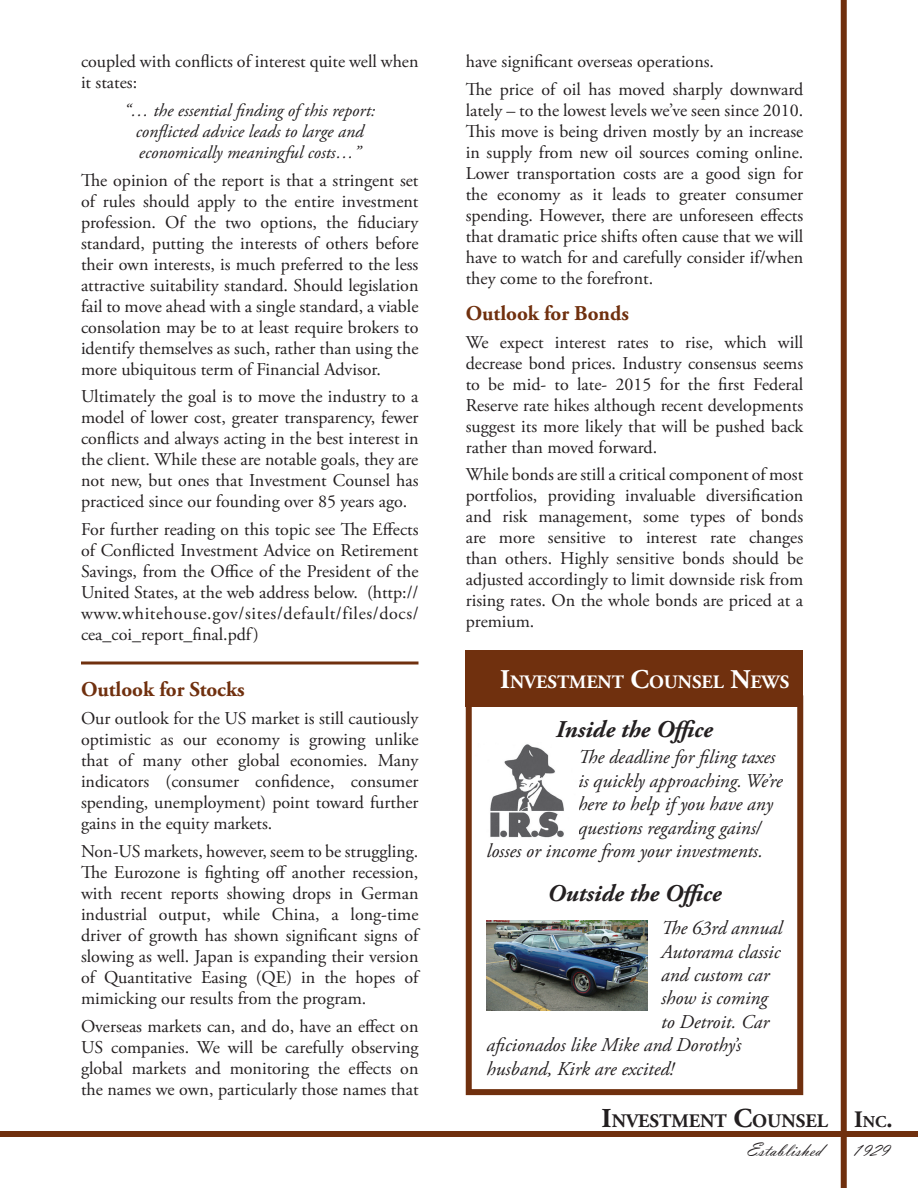
<style>
.page{position:relative;width:918px;height:1188px;background:#fff}
.page>*{position:absolute;margin:0;border:0;box-sizing:border-box;transform-origin:0 0}
.t1{font:italic 700 24px "Adobe Garamond Pro";color:#231f20}
.t2{font:700 21px "Adobe Garamond Pro";color:#70300e}
.t3{font:19.8px "Vladimir Script";color:#231f20}
.t4{font:italic 19.5px "Adobe Garamond Pro";color:#231f20}
.t5{font:700 19.05px "Adobe Garamond Pro";color:#231f20}
.t6{font:700 18.9px "Adobe Garamond Pro";color:#fff}
.t7{font:18px/21px "Adobe Garamond Pro";color:#231f20;text-align:justify}
.t8{font:italic 18px/21px "Adobe Garamond Pro";color:#231f20;text-align:center}
.s1{font-size:27px}
.s2{font-size:27.3px}
.s3{font-size:23.55px}
.s4{font-size:16.5px}
</style>
<div class="page">
<div style="left:841px;top:0;width:6px;height:1188px;background:#70300e"></div>
<div style="left:0;top:1131px;width:918px;height:6px;background:#70300e"></div>
<div style="left:466px;top:695px;width:337px;height:400px;border:6px solid #70300e"></div>
<div style="left:466px;top:650px;width:337px;height:56px;background:#70300e"></div>
<img style="left:487px;top:920px;width:161px;height:91px">
<img style="left:490px;top:744px;width:74px;height:94px">
<hr style="left:81px;top:662px;width:337px;height:3px;background:#70300e">
<p class="t7" style="left:81px;top:51px;width:339px">coupled with conflicts of interest quite well when it states:</p>
<p class="t8" style="left:124px;top:100px;width:253px">“… the essential finding of this report: conflicted advice leads to large and economically meaningful costs…”</p>
<p class="t7" style="left:81px;top:170px;width:339px">The opinion of the report is that a stringent set of rules should apply to the entire investment profession. Of the two options, the fiduciary standard, putting the interests of others before their own interests, is much preferred to the less attractive suitability standard. Should legislation fail to move ahead with a single standard, a viable consolation may be to at least require brokers to identify themselves as such, rather than using the more ubiquitous term of Financial Advisor.</p>
<p class="t7" style="left:81px;top:387px;width:339px">Ultimately the goal is to move the industry to a model of lower cost, greater transparency, fewer conflicts and always acting in the best interest in the client. While these are notable goals, they are not new, but ones that Investment Counsel has practiced since our founding over 85 years ago.</p>
<p class="t7" style="left:81px;top:520px;width:339px">For further reading on this topic see The Effects of Conflicted Investment Advice on Retirement Savings, from the Office of the President of the United States, at the web address below. (http:// www.whitehouse.gov/sites/default/files/docs/ cea_coi_report_final.pdf)</p>
<p class="t2" style="left:81px;top:677px;width:165px">Outlook for Stocks</p>
<p class="t7" style="left:81px;top:708px;width:339px">Our outlook for the US market is still cautiously optimistic as our economy is growing unlike that of many other global economies. Many indicators (consumer confidence, consumer spending, unemployment) point toward further gains in the equity markets.</p>
<p class="t7" style="left:81px;top:841px;width:339px">Non-US markets, however, seem to be struggling.<br>The Eurozone is fighting off another recession, with recent reports showing drops in German industrial output, while China, a long-time driver of growth has shown significant signs of slowing as well. Japan is expanding their version of Quantitative Easing (QE) in the hopes of mimicking our results from the program.</p>
<p class="t7" style="left:81px;top:1016px;width:339px">Overseas markets can, and do, have an effect on US companies. We will be carefully observing global markets and monitoring the effects on the names we own, particularly those names that</p>
<p class="t7" style="left:466px;top:48px;width:339px;line-height:27.8px">have significant overseas operations.<br>The price of oil has moved sharply downward</p>
<p class="t7" style="left:466px;top:100px;width:339px">lately – to the lowest levels we’ve seen since 2010.<br>This move is being driven mostly by an increase in supply from new oil sources coming online.<br>Lower transportation costs are a good sign for the economy as it leads to greater consumer spending. However, there are unforeseen effects that dramatic price shifts often cause that we will have to watch for and carefully consider if/when they come to the forefront.</p>
<p class="t2" style="left:466px;top:301px;width:165px">Outlook for Bonds</p>
<p class="t7" style="left:466px;top:332px;width:339px">We expect interest rates to rise, which will decrease bond prices. Industry consensus seems to be mid- to late- 2015 for the first Federal Reserve rate hikes although recent developments suggest its more likely that will be pushed back rather than moved forward.</p>
<p class="t7" style="left:466px;top:465px;width:339px">While bonds are still a critical component of most portfolios, providing invaluable diversification and risk management, some types of bonds are more sensitive to interest rate changes than others. Highly sensitive bonds should be adjusted accordingly to limit downside risk from rising rates. On the whole bonds are priced at a premium.</p>
<p class="t6" style="left:500px;top:671px;width:291px"><span class="s1">I</span>NVESTMENT <span class="s1">C</span>OUNSEL <span class="s1">N</span>EWS</p>
<h1 class="t1" style="left:556px;top:716px;width:158px">Inside the Office</h1>
<p class="t4" style="left:578px;top:746px;width:199px">The deadline for filing taxes</p>
<p class="t4" style="left:578px;top:769px;width:206px">is quickly approaching. We’re</p>
<p class="t4" style="left:578px;top:792px;width:196px">here to help if you have any</p>
<p class="t4" style="left:578px;top:816px;width:184px">questions regarding gains/</p>
<p class="t4" style="left:487px;top:839px;width:278px">losses or income from your investments.</p>
<h1 class="t1" style="left:547px;top:880px;width:176px">Outside the Office</h1>
<p class="t4" style="left:661px;top:916px;width:123px">The 63rd annual</p>
<p class="t4" style="left:661px;top:940px;width:121px">Autorama classic</p>
<p class="t4" style="left:661px;top:963px;width:110px">and custom car</p>
<p class="t4" style="left:661px;top:987px;width:108px">show is coming</p>
<p class="t4" style="left:661px;top:1010px;width:109px">to Detroit. Car</p>
<p class="t4" style="left:487px;top:1033px;width:256px">aficionados like Mike and Dorothy’s</p>
<p class="t4" style="left:487px;top:1057px;width:189px">husband, Kirk are excited!</p>
<p class="t5" style="left:602px;top:1110px;width:292px"><span class="s2">I</span>NVESTMENT <span class="s2">C</span>OUNSEL <span class="s3">I</span><span class="s4">NC</span><span class="s3">.</span></p>
<p class="t3" style="left:747px;top:1138px;width:77px">Established</p>
<p class="t3" style="left:852px;top:1138px;width:38px">1929</p>
</div>
